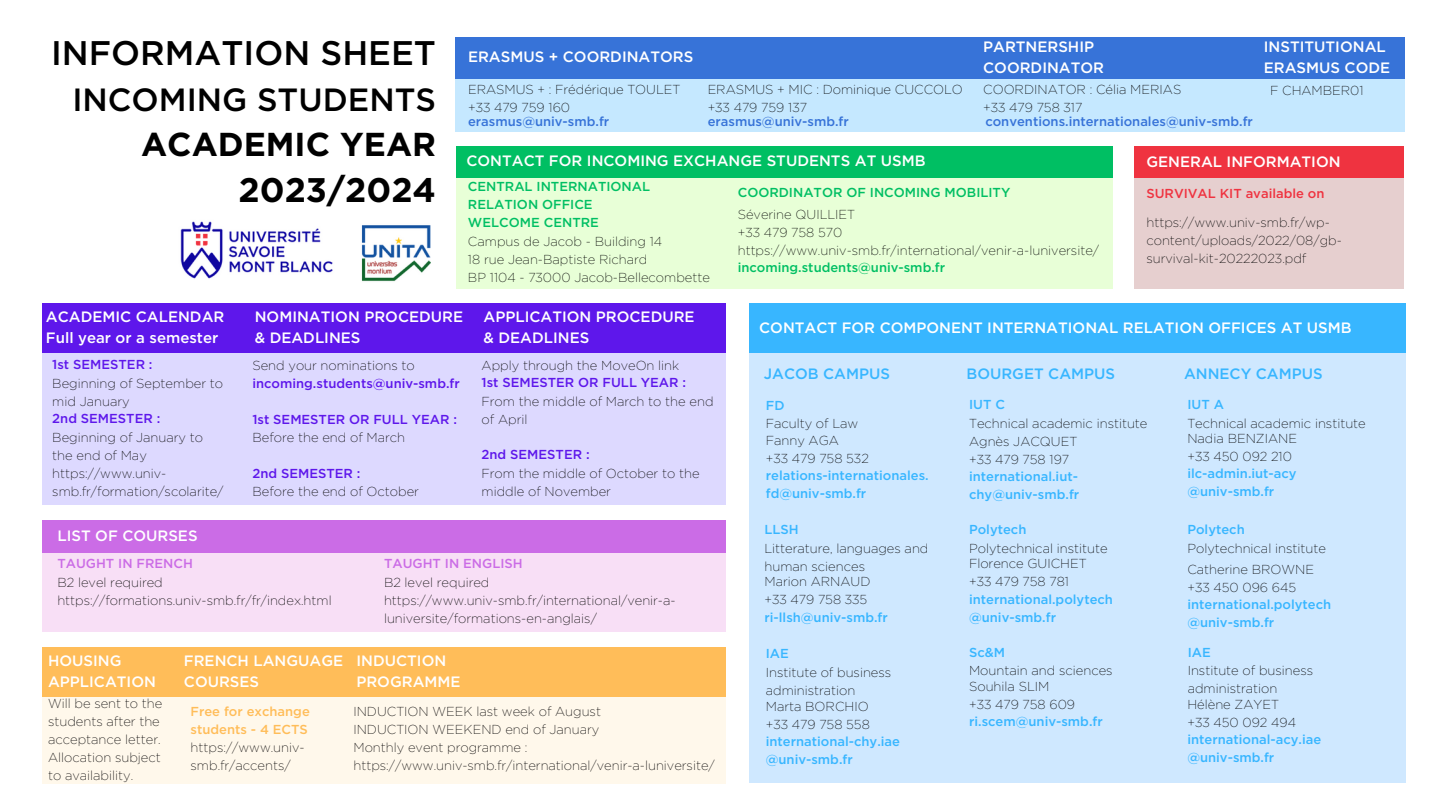
<style>
.page{position:relative;width:1440px;height:810px;background:#fff}
.page>*{position:absolute;margin:0;border:0;box-sizing:border-box;transform-origin:0 0}
.t1{font:500 34.1px "Gotham";color:#000}
.t2{font:700 34.1px "Gotham";color:#000}
.t3{font:700 33.1px "Gotham";color:#000}
.t4{font:500 32.1px "Gotham";color:#000}
.t5{font:500 15px/21px "Gotham";color:#fff}
.t6{font:500 15px "Gotham";color:#38b6ff}
.t7{font:200 13px/18px "Gotham";color:#000}
.t8{font:500 13px/18px "Gotham";color:#38b6ff}
.t9{font:500 13px "Gotham";color:#5e17eb}
.t10{font:500 13px/18px "Gotham";color:#00bf63}
.t11{font:500 13px "Gotham";color:#3773d8}
.t12{font:500 13px/18px "Gotham";color:#ffbd59}
.t13{font:500 13px "Gotham";color:#cb6ce6}
.t14{font:500 13px "Gotham";color:#ef3340}
</style>
<div class="page">
<img style="left:180px;top:221px;width:250px;height:61px">
<div style="left:456px;top:146px;width:657px;height:33px;background:#00bf63"></div>
<div style="left:456px;top:179px;width:657px;height:110px;background:#e8ffd7"></div>
<div style="left:749px;top:353px;width:656px;height:429px;background:#cfe8ff"></div>
<div style="left:749px;top:303px;width:656px;height:50px;background:#38b6ff"></div>
<div style="left:42px;top:353px;width:684px;height:152px;background:#ddd9ff"></div>
<div style="left:42px;top:303px;width:684px;height:50px;background:#5e17eb"></div>
<div style="left:456px;top:79px;width:949px;height:53px;background:#c5e8ff"></div>
<div style="left:456px;top:37px;width:949px;height:41px;background:#3773d8"></div>
<div style="left:42px;top:696px;width:684px;height:87px;background:#fff8eb"></div>
<div style="left:42px;top:647px;width:684px;height:49px;background:#ffbd59"></div>
<div style="left:1135px;top:146px;width:269px;height:33px;background:#ef3340"></div>
<div style="left:1135px;top:179px;width:269px;height:110px;background:#e6cfcf"></div>
<div style="left:42px;top:552px;width:684px;height:80px;background:#f8dff6"></div>
<div style="left:42px;top:520px;width:684px;height:33px;background:#cb6ce6"></div>
<h1 class="t1" style="left:51px;top:38px;width:386px">INFORMATION SHEET</h1>
<h3 class="t4" style="left:72px;top:85px;width:365px">INCOMING STUDENTS</h3>
<h2 class="t3" style="left:141px;top:129px;width:296px">ACADEMIC YEAR</h2>
<h1 class="t2" style="left:239px;top:175px;width:199px">2023/2024</h1>
<p class="t5" style="left:1264px;top:37px;width:128px">INSTITUTIONAL<br>ERASMUS CODE</p>
<p class="t5" style="left:983px;top:37px;width:122px">PARTNERSHIP<br>COORDINATOR</p>
<p class="t5" style="left:468px;top:47px;width:227px">ERASMUS + COORDINATORS</p>
<p class="t7" style="left:468px;top:80px;width:214px">ERASMUS + : Frédérique TOULET</p>
<p class="t7" style="left:1270px;top:81px;width:95px">F CHAMBER01</p>
<p class="t7" style="left:468px;top:98px;width:104px">+33 479 759 160</p>
<p class="t7" style="left:708px;top:80px;width:257px">ERASMUS + MIC : Dominique CUCCOLO +33 479 759 137</p>
<p class="t7" style="left:983px;top:80px;width:200px">COORDINATOR : Célia MERIAS +33 479 758 317</p>
<p class="t11" style="left:468px;top:116px;width:143px">erasmus@univ-smb.fr</p>
<p class="t11" style="left:708px;top:116px;width:143px">erasmus@univ-smb.fr</p>
<p class="t11" style="left:985px;top:116px;width:269px">conventions.internationales@univ-smb.fr</p>
<p class="t5" style="left:466px;top:151px;width:461px">CONTACT FOR INCOMING EXCHANGE STUDENTS AT USMB</p>
<p class="t10" style="left:468px;top:178px;width:184px">CENTRAL INTERNATIONAL<br>RELATION OFFICE<br>WELCOME CENTRE</p>
<p class="t7" style="left:468px;top:232px;width:244px">Campus de Jacob - Building 14<br>18 rue Jean-Baptiste Richard<br>BP 1104 - 73000 Jacob-Bellecombette</p>
<p class="t10" style="left:738px;top:184px;width:274px">COORDINATOR OF INCOMING MOBILITY</p>
<p class="t7" style="left:738px;top:206px;width:363px">Séverine QUILLIET<br>+33 479 758 570 https://www.univ-smb.fr/international/venir-a-luniversite/</p>
<p class="t10" style="left:738px;top:259px;width:209px">incoming.students@univ-smb.fr</p>
<p class="t5" style="left:1146px;top:152px;width:196px">GENERAL INFORMATION</p>
<p class="t14" style="left:1146px;top:188px;width:180px">SURVIVAL KIT available on</p>
<p class="t7" style="left:1146px;top:213px;width:197px">https://www.univ-smb.fr/wp&shy;content/uploads/2022/08/gb&shy;survival-kit-20222023.pdf</p>
<p class="t5" style="left:46px;top:307px;width:180px">ACADEMIC CALENDAR<br>Full year or a semester</p>
<p class="t9" style="left:52px;top:359px;width:102px">1st SEMESTER :</p>
<p class="t7" style="left:52px;top:375px;width:172px">Beginning of September to mid January</p>
<p class="t9" style="left:52px;top:413px;width:110px">2nd SEMESTER :</p>
<p class="t7" style="left:52px;top:429px;width:173px">Beginning of January to the end of May https://www.univ&shy;smb.fr/formation/scolarite/</p>
<p class="t5" style="left:255px;top:307px;width:210px">NOMINATION PROCEDURE &amp; DEADLINES</p>
<p class="t7" style="left:252px;top:357px;width:164px">Send your nominations to</p>
<p class="t9" style="left:252px;top:377px;width:209px">incoming.students@univ-smb.fr</p>
<p class="t9" style="left:252px;top:413px;width:206px">1st SEMESTER OR FULL YEAR :</p>
<p class="t7" style="left:252px;top:429px;width:154px">Before the end of March</p>
<p class="t9" style="left:252px;top:467px;width:110px">2nd SEMESTER :</p>
<p class="t7" style="left:252px;top:483px;width:168px">Before the end of October</p>
<p class="t5" style="left:484px;top:307px;width:213px">APPLICATION PROCEDURE &amp; DEADLINES</p>
<p class="t7" style="left:482px;top:357px;width:199px">Apply through the MoveOn link</p>
<p class="t9" style="left:482px;top:377px;width:206px">1st SEMESTER OR FULL YEAR :</p>
<p class="t7" style="left:482px;top:393px;width:233px">From the middle of March to the end of April</p>
<p class="t9" style="left:482px;top:449px;width:110px">2nd SEMESTER :</p>
<p class="t7" style="left:482px;top:465px;width:219px">From the middle of October to the middle of November</p>
<p class="t5" style="left:57px;top:526px;width:142px">LIST OF COURSES</p>
<p class="t13" style="left:57px;top:557px;width:137px">TAUGHT IN FRENCH</p>
<p class="t7" style="left:57px;top:573px;width:276px">B2 level required https://formations.univ-smb.fr/fr/index.html</p>
<p class="t5" style="left:48px;top:651px;width:109px">HOUSING<br>APPLICATION</p>
<p class="t7" style="left:48px;top:695px;width:116px">Will be sent to the students after the acceptance letter.<br>Allocation subject to availability.</p>
<p class="t5" style="left:184px;top:651px;width:161px">FRENCH LANGUAGE<br>COURSES</p>
<p class="t12" style="left:191px;top:703px;width:121px">Free for exchange students - 4 ECTS</p>
<p class="t7" style="left:191px;top:739px;width:116px">https://www.univ&shy;smb.fr/accents/</p>
<p class="t13" style="left:384px;top:557px;width:140px">TAUGHT IN ENGLISH</p>
<p class="t7" style="left:384px;top:573px;width:293px">B2 level required https://www.univ-smb.fr/international/venir-a&shy;luniversite/formations-en-anglais/</p>
<p class="t5" style="left:356px;top:651px;width:106px">INDUCTION<br>PROGRAMME</p>
<p class="t7" style="left:353px;top:703px;width:363px">INDUCTION WEEK last week of August<br>INDUCTION WEEKEND end of January<br>Monthly event programme : https://www.univ-smb.fr/international/venir-a-luniversite/</p>
<p class="t5" style="left:759px;top:318px;width:594px">CONTACT FOR COMPONENT INTERNATIONAL RELATION OFFICES AT USMB</p>
<p class="t6" style="left:764px;top:367px;width:128px">JACOB CAMPUS</p>
<p class="t6" style="left:967px;top:367px;width:150px">BOURGET CAMPUS</p>
<p class="t6" style="left:1184px;top:367px;width:140px">ANNECY CAMPUS</p>
<p class="t8" style="left:766px;top:397px;width:20px">FD</p>
<p class="t7" style="left:766px;top:416px;width:94px;line-height:16.1px">Faculty of Law<br>Fanny AGA</p>
<p class="t7" style="left:766px;top:449px;width:105px">+33 479 758 532</p>
<p class="t8" style="left:766px;top:467px;width:164px">relations-internationales. fd@univ-smb.fr</p>
<p class="t8" style="left:765px;top:521px;width:36px">LLSH</p>
<p class="t7" style="left:765px;top:540px;width:165px">Litterature, languages and human sciences</p>
<p class="t7" style="left:765px;top:573px;width:107px">Marion ARNAUD +33 479 758 335</p>
<p class="t8" style="left:765px;top:609px;width:125px">ri-llsh@univ-smb.fr</p>
<p class="t8" style="left:766px;top:645px;width:25px">IAE</p>
<p class="t7" style="left:766px;top:663px;width:127px">Institute of business administration</p>
<p class="t7" style="left:766px;top:698px;width:106px">Marta BORCHIO +33 479 758 558</p>
<p class="t8" style="left:766px;top:734px;width:136px">international-chy.iae @univ-smb.fr</p>
<p class="t8" style="left:969px;top:396px;width:37px">IUT C</p>
<p class="t7" style="left:969px;top:414px;width:180px">Technical academic institute<br>Agnès JACQUET<br>+33 479 758 197</p>
<p class="t8" style="left:969px;top:468px;width:112px">international.iut&shy;chy@univ-smb.fr</p>
<p class="t8" style="left:969px;top:521px;width:59px">Polytech</p>
<p class="t7" style="left:969px;top:539px;width:140px">Polytechnical institute</p>
<p class="t7" style="left:969px;top:555px;width:119px">Florence GUICHET +33 479 758 781</p>
<p class="t8" style="left:969px;top:591px;width:145px">international.polytech @univ-smb.fr</p>
<p class="t8" style="left:969px;top:644px;width:38px">Sc&amp;M</p>
<p class="t7" style="left:969px;top:663px;width:145px;line-height:15.4px">Mountain and sciences<br>Souhila SLIM</p>
<p class="t7" style="left:969px;top:695px;width:108px">+33 479 758 609</p>
<p class="t8" style="left:969px;top:713px;width:135px">ri.scem@univ-smb.fr</p>
<p class="t8" style="left:1187px;top:396px;width:38px">IUT A</p>
<p class="t7" style="left:1187px;top:415px;width:180px;line-height:15.4px">Technical academic institute<br>Nadia BENZIANE</p>
<p class="t7" style="left:1187px;top:448px;width:106px">+33 450 092 210</p>
<p class="t8" style="left:1187px;top:465px;width:111px">ilc-admin.iut-acy @univ-smb.fr</p>
<p class="t8" style="left:1187px;top:521px;width:59px">Polytech</p>
<p class="t7" style="left:1187px;top:537px;width:140px;line-height:21.4px">Polytechnical institute<br>Catherine BROWNE</p>
<p class="t7" style="left:1187px;top:578px;width:110px">+33 450 096 645</p>
<p class="t8" style="left:1187px;top:596px;width:145px">international.polytech @univ-smb.fr</p>
<p class="t8" style="left:1188px;top:644px;width:25px">IAE</p>
<p class="t7" style="left:1188px;top:662px;width:127px">Institute of business administration</p>
<p class="t7" style="left:1187px;top:696px;width:110px">Hélène ZAYET +33 450 092 494</p>
<p class="t8" style="left:1187px;top:731px;width:135px">international-acy.iae @univ-smb.fr</p>
</div>
